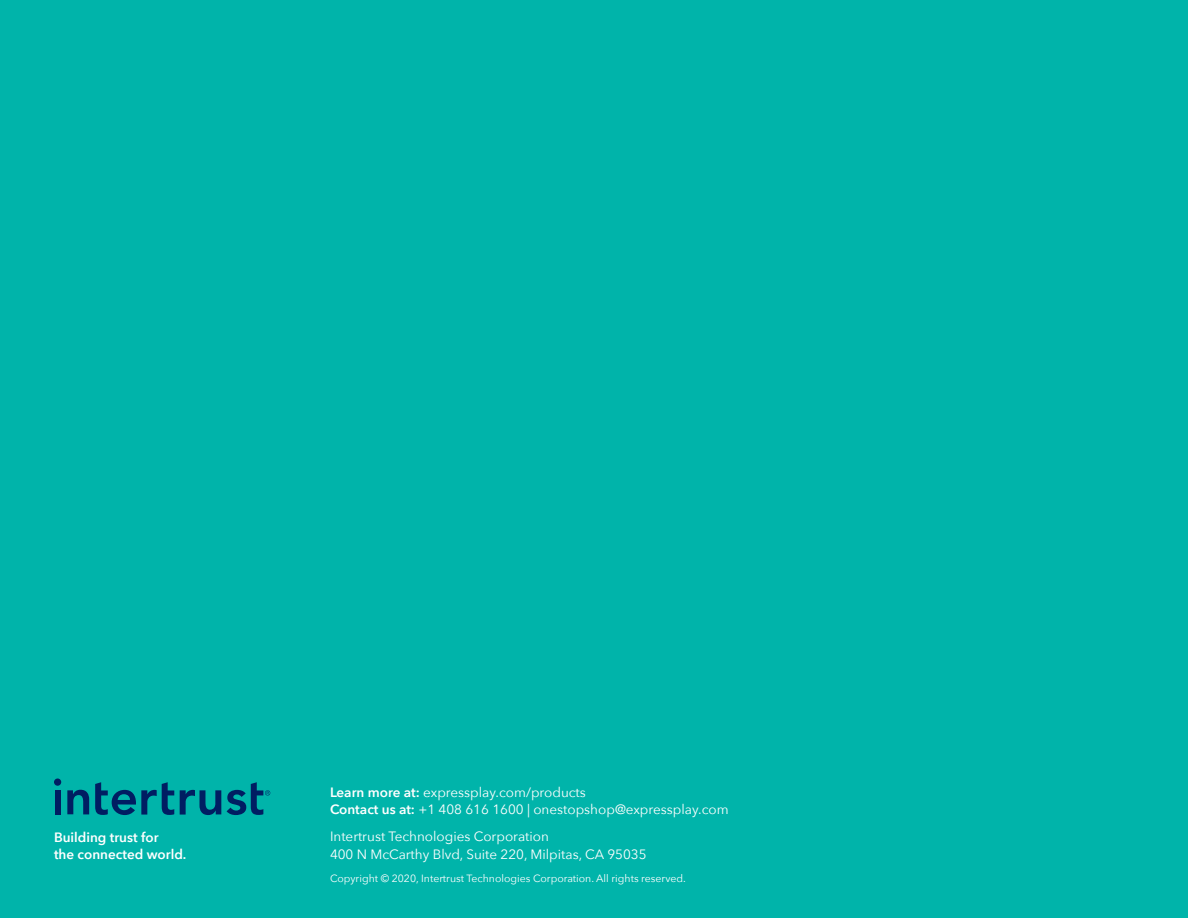
<style>
.page{position:relative;width:1188px;height:918px;background:#fff}
.page>*{position:absolute;margin:0;border:0;box-sizing:border-box;transform-origin:0 0}
.t1{font:13.5px/18px "Avenir Next";color:#fff}
.t2{font:600 13.5px/18px "Avenir Next";color:#fff}
.t3{font:10.5px "Avenir Next";color:#fff}
.s1{font-weight:600}
</style>
<div class="page">
<div style="left:0;top:0;width:1188px;height:761px;background:#00b4aa"></div>
<div style="left:0;top:756px;width:1188px;height:162px;background:#00b4aa"></div>
<div style="left:55px;top:790px;width:6px;height:24px;background:#001e62"></div>
<svg style="left:67px;top:790px;width:22px;height:24px"></svg>
<svg style="left:95px;top:782px;width:79px;height:33px"></svg>
<svg style="left:180px;top:790px;width:41px;height:25px"></svg>
<div style="left:54px;top:778px;width:7px;height:8px;background:#001e62;border-radius:50%"></div>
<svg style="left:227px;top:782px;width:43px;height:33px"></svg>
<p class="t2" style="left:54px;top:827px;width:134px">Building trust for<br>the connected world.</p>
<p class="t1" style="left:330px;top:782px;width:400px"><span class="s1">Learn more at:</span> expressplay.com/products<br><span class="s1">Contact us at:</span> +1 408 616 1600 | onestopshop@expressplay.com</p>
<p class="t1" style="left:330px;top:827px;width:318px">Intertrust Technologies Corporation<br>400 N McCarthy Blvd, Suite 220, Milpitas, CA 95035</p>
<p class="t3" style="left:330px;top:869px;width:357px">Copyright © 2020, Intertrust Technologies Corporation. All rights reserved.</p>
</div>
